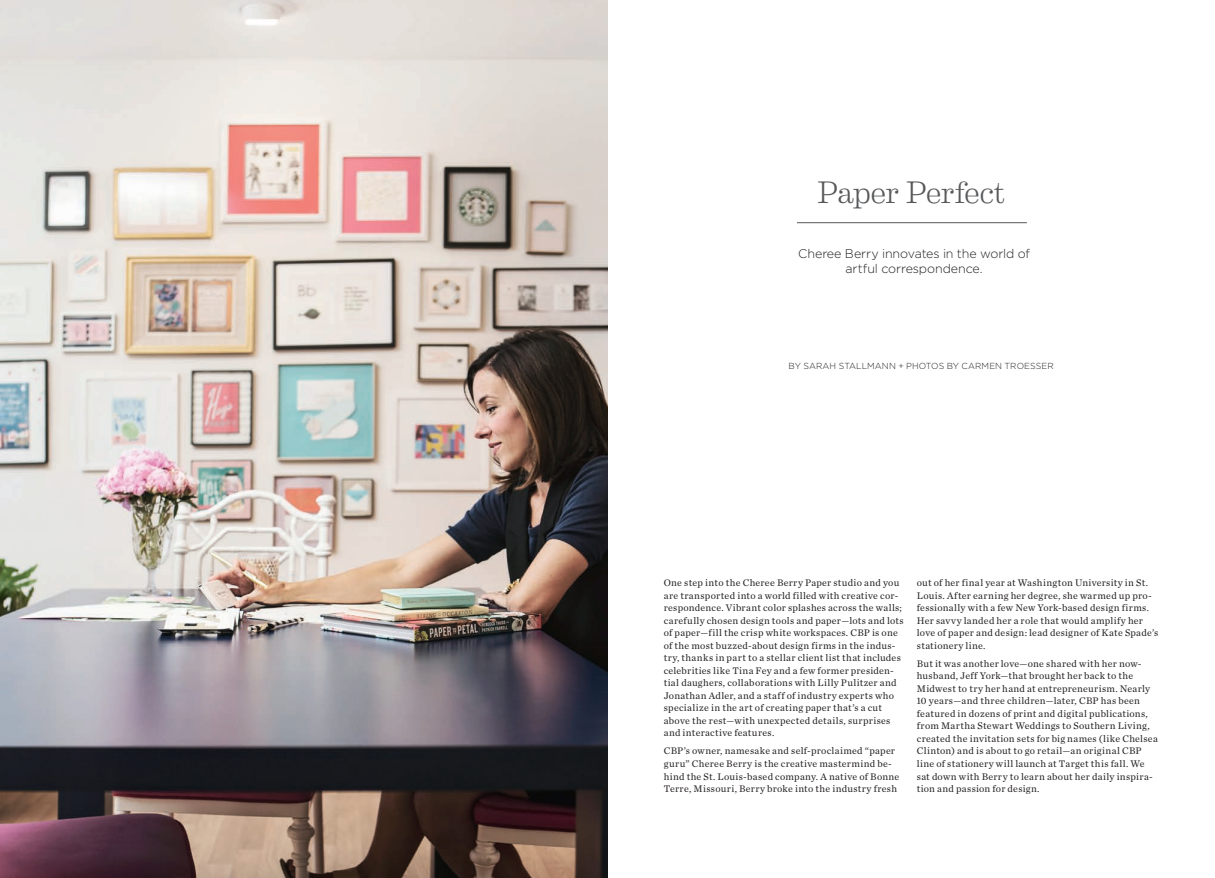
<style>
.page{position:relative;width:1215px;height:878px;background:#fff}
.page>*{position:absolute;margin:0;border:0;box-sizing:border-box;transform-origin:0 0}
.t1{font:300 31.25px "Eames Century Modern";letter-spacing:-.03em;color:#57585a}
.t2{font:300 12.5px/15px "Gotham";letter-spacing:-.005em;color:#231f20;text-align:center}
.t3{font:10px/12.5px "Chronicle Text G1";letter-spacing:.03em;color:#231f20}
.t4{font:300 8.75px "Gotham";letter-spacing:.01em;color:#231f20}
</style>
<div class="page">
<hr style="left:797px;top:222px;width:230px;height:1px;background:#57585a">
<img style="left:0;top:0;width:608px;height:878px">
<p class="t1" style="left:817px;top:169px;width:190px">Paper Perfect</p>
<p class="t2" style="left:798px;top:246px;width:233px">Cheree Berry innovates in the world of artful correspondence.</p>
<p class="t4" style="left:789px;top:360px;width:267px">BY SARAH STALLMANN + PHOTOS BY CARMEN TROESSER</p>
<p class="t3" style="left:664px;top:576px;width:242px">One step into the Cheree Berry Paper studio and you are transported into a world filled with creative cor&shy;respondence. Vibrant color splashes across the walls; carefully chosen design tools and paper—lots and lots of paper—fill the crisp white workspaces. CBP is one of the most buzzed-about design firms in the indus&shy;try, thanks in part to a stellar client list that includes celebrities like Tina Fey and a few former presiden&shy;tial daughers, collaborations with Lilly Pulitzer and Jonathan Adler, and a staff of industry experts who specialize in the art of creating paper that’s a cut above the rest—with unexpected details, surprises and interactive features.</p>
<p class="t3" style="left:664px;top:744px;width:237px">CBP’s owner, namesake and self-proclaimed “paper guru” Cheree Berry is the creative mastermind be&shy;hind the St. Louis-based company. A native of Bonne Terre, Missouri, Berry broke into the industry fresh</p>
<p class="t3" style="left:917px;top:576px;width:243px">out of her final year at Washington University in St.<br>Louis. After earning her degree, she warmed up pro&shy;fessionally with a few New York-based design firms.<br>Her savvy landed her a role that would amplify her love of paper and design: lead designer of Kate Spade’s stationery line.</p>
<p class="t3" style="left:917px;top:656px;width:242px">But it was another love—one shared with her now&shy;husband, Jeff York—that brought her back to the Midwest to try her hand at entrepreneurism. Nearly 10 years—and three children—later, CBP has been featured in dozens of print and digital publications, from Martha Stewart Weddings to Southern Living, created the invitation sets for big names (like Chelsea Clinton) and is about to go retail—an original CBP line of stationery will launch at Target this fall. We sat down with Berry to learn about her daily inspira&shy;tion and passion for design.</p>
</div>
